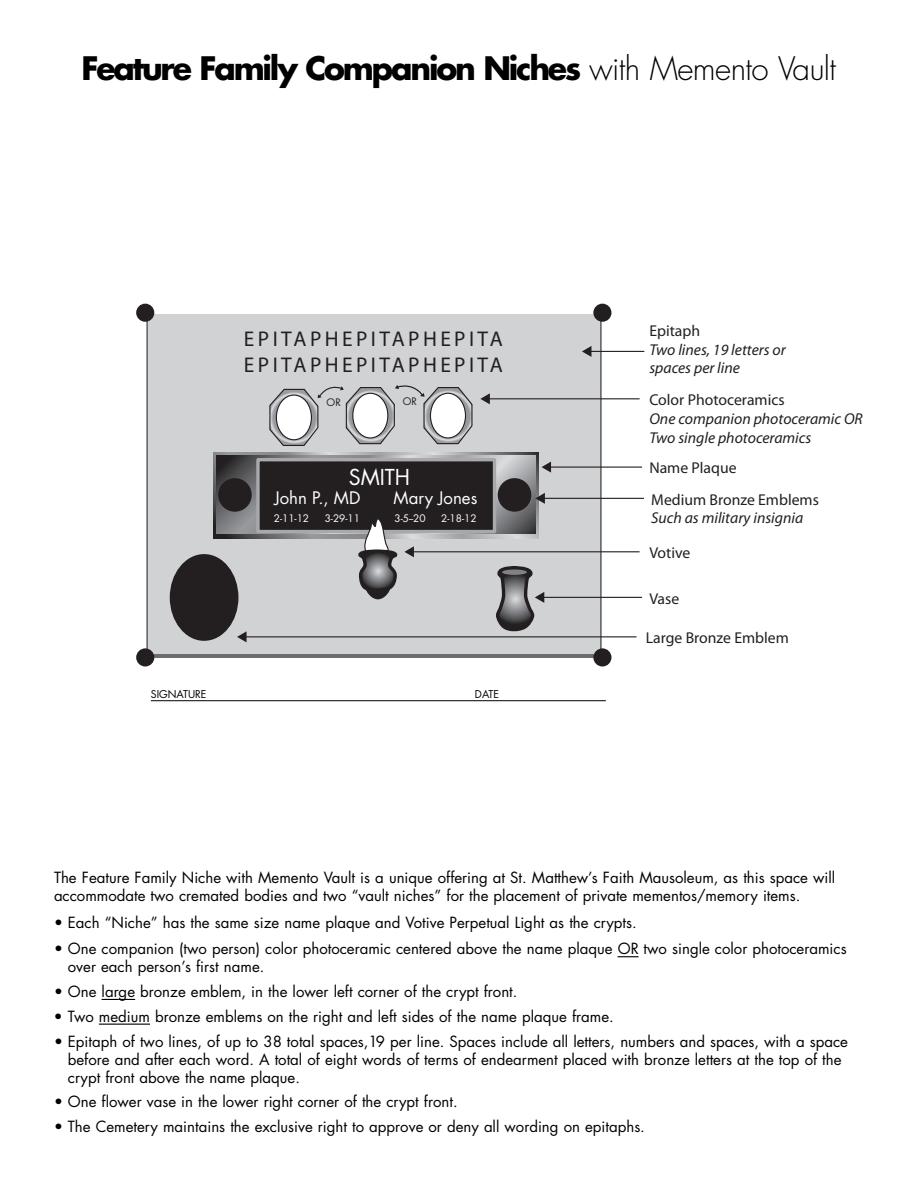
<style>
.page{position:relative;width:918px;height:1188px;background:#fff}
.page>*{position:absolute;margin:0;border:0;box-sizing:border-box;transform-origin:0 0}
.t1{font:700 31.5px "Futura";letter-spacing:-.07em;color:#000}
.t2{font:21.3px/25.7px "Myriad Pro";color:#231f20}
.t3{font:21.3px "Futura";color:#fff}
.t4{font:16.8px "Futura";color:#fff}
.t5{font:italic 15.75px/18.9px "Myriad Pro";color:#231f20}
.t6{font:15.75px/31.2px "Myriad Pro";color:#231f20}
.t7{font:15px/18px "Futura";color:#000}
.t8{font:10.5px "Futura";color:#000}
.t9{font:10.05px "Futura";color:#fff}
.t10{font:10.05px "Futura";color:#231f20}
.s1{font-weight:300}
</style>
<div class="page">
<svg style="left:618px;top:956px;width:21px;height:1px"></svg>
<svg style="left:102px;top:999px;width:33px;height:1px"></svg>
<hr style="left:99px;top:1024px;width:51px;height:1px;background:#000">
<div style="left:145px;top:314px;width:457px;height:344px;background:#6c6d70"></div>
<div style="left:148px;top:315px;width:452px;height:339px;background:#d1d2d4"></div>
<hr style="left:145px;top:274px;width:1px;height:411px;background:#fff">
<div style="left:136px;top:304px;width:18px;height:18px;background:#231f20;border-radius:50%"></div>
<div style="left:593px;top:304px;width:18px;height:18px;background:#231f20;border-radius:50%"></div>
<div style="left:136px;top:648px;width:18px;height:19px;background:#231f20;border-radius:50%"></div>
<div style="left:593px;top:648px;width:18px;height:19px;background:#231f20;border-radius:50%"></div>
<svg style="left:214px;top:452px;width:325px;height:87px"></svg>
<svg style="left:217px;top:456px;width:318px;height:77px"></svg>
<div style="left:258px;top:460px;width:237px;height:72px;background:#231f20"></div>
<div style="left:256px;top:458px;width:240px;height:75px;border:3px solid #a8a9ad"></div>
<hr style="left:587px;top:351px;width:57px;height:1px;background:#231f20">
<svg style="left:582px;top:346px;width:9px;height:11px"></svg>
<hr style="left:485px;top:398px;width:155px;height:1px;background:#231f20">
<svg style="left:480px;top:393px;width:10px;height:11px"></svg>
<hr style="left:547px;top:467px;width:95px;height:1px;background:#231f20">
<svg style="left:542px;top:462px;width:9px;height:11px"></svg>
<hr style="left:540px;top:498px;width:104px;height:1px;background:#231f20">
<svg style="left:535px;top:493px;width:10px;height:11px"></svg>
<hr style="left:540px;top:597px;width:102px;height:1px;background:#231f20">
<svg style="left:496px;top:566px;width:48px;height:66px"></svg>
<hr style="left:410px;top:551px;width:230px;height:1px;background:#231f20">
<svg style="left:357px;top:519px;width:57px;height:80px"></svg>
<svg style="left:269px;top:385px;width:204px;height:61px"></svg>
<hr style="left:242px;top:636px;width:394px;height:1px;background:#231f20">
<svg style="left:237px;top:631px;width:10px;height:11px"></svg>
<div style="left:170px;top:554px;width:68px;height:87px;background:#231f20;border-radius:50%"></div>
<div style="left:218px;top:478px;width:34px;height:34px;background:#231f20;border-radius:50%"></div>
<div style="left:498px;top:478px;width:33px;height:34px;background:#231f20;border-radius:50%"></div>
<hr style="left:151px;top:700px;width:455px;height:1px;background:#000">
<h1 class="t1" style="left:82px;top:54px;width:756px">Feature Family Companion Niches <span class="s1">with Memento Vault</span></h1>
<h2 class="t2" style="left:244px;top:328px;width:261px">EPITAPHEPITAPHEPITA<br>EPITAPHEPITAPHEPITA</h2>
<p class="t10" style="left:327px;top:398px;width:16px">OR</p>
<p class="t10" style="left:403px;top:397px;width:16px">OR</p>
<h2 class="t3" style="left:349px;top:467px;width:63px">SMITH</h2>
<p class="t4" style="left:275px;top:491px;width:87px">John P., MD</p>
<p class="t9" style="left:274px;top:513px;width:37px">2-11-12</p>
<p class="t9" style="left:325px;top:513px;width:37px">3-29-11</p>
<p class="t9" style="left:394px;top:513px;width:33px">3-5--20</p>
<p class="t9" style="left:441px;top:513px;width:37px">2-18-12</p>
<p class="t4" style="left:394px;top:491px;width:85px">Mary Jones</p>
<p class="t8" style="left:151px;top:689px;width:57px">SIGNATURE</p>
<p class="t8" style="left:475px;top:689px;width:26px">DATE</p>
<p class="t6" style="left:649px;top:316px;width:52px">Epitaph</p>
<p class="t5" style="left:649px;top:341px;width:138px">Two lines, 19 letters or spaces per line</p>
<p class="t6" style="left:649px;top:385px;width:137px">Color Photoceramics</p>
<p class="t5" style="left:649px;top:410px;width:215px">One companion photoceramic OR<br>Two single photoceramics</p>
<p class="t6" style="left:649px;top:454px;width:171px">Name Plaque<br>Medium Bronze Emblems</p>
<p class="t5" style="left:651px;top:510px;width:154px">Such as military insignia</p>
<p class="t6" style="left:649px;top:538px;width:43px">Votive</p>
<p class="t6" style="left:649px;top:584px;width:31px">Vase</p>
<p class="t6" style="left:646px;top:623px;width:145px">Large Bronze Emblem</p>
<p class="t7" style="left:54px;top:870px;width:783px">The Feature Family Niche with Memento Vault is a unique offering at St. Matthew’s Faith Mausoleum, as this space will accommodate two cremated bodies and two “vault niches” for the placement of private mementos/memory items.</p>
<p class="t7" style="left:54px;top:914px;width:584px">• Each “Niche” has the same size name plaque and Votive Perpetual Light as the crypts.</p>
<p class="t7" style="left:68px;top:941px;width:780px;text-indent:-14px">• One companion (two person) color photoceramic centered above the name plaque OR two single color photoceramics over each person’s first name.</p>
<p class="t7" style="left:54px;top:984px;width:465px">• One large bronze emblem, in the lower left corner of the crypt front.</p>
<p class="t7" style="left:54px;top:1009px;width:561px">• Two medium bronze emblems on the right and left sides of the name plaque frame.</p>
<p class="t7" style="left:68px;top:1033px;width:782px;text-indent:-14px">• Epitaph of two lines, of up to 38 total spaces,19 per line. Spaces include all letters, numbers and spaces, with a space before and after each word. A total of eight words of terms of endearment placed with bronze letters at the top of the crypt front above the name plaque.</p>
<p class="t7" style="left:54px;top:1094px;width:405px">• One flower vase in the lower right corner of the crypt front.</p>
<p class="t7" style="left:54px;top:1119px;width:592px">• The Cemetery maintains the exclusive right to approve or deny all wording on epitaphs.</p>
</div>
